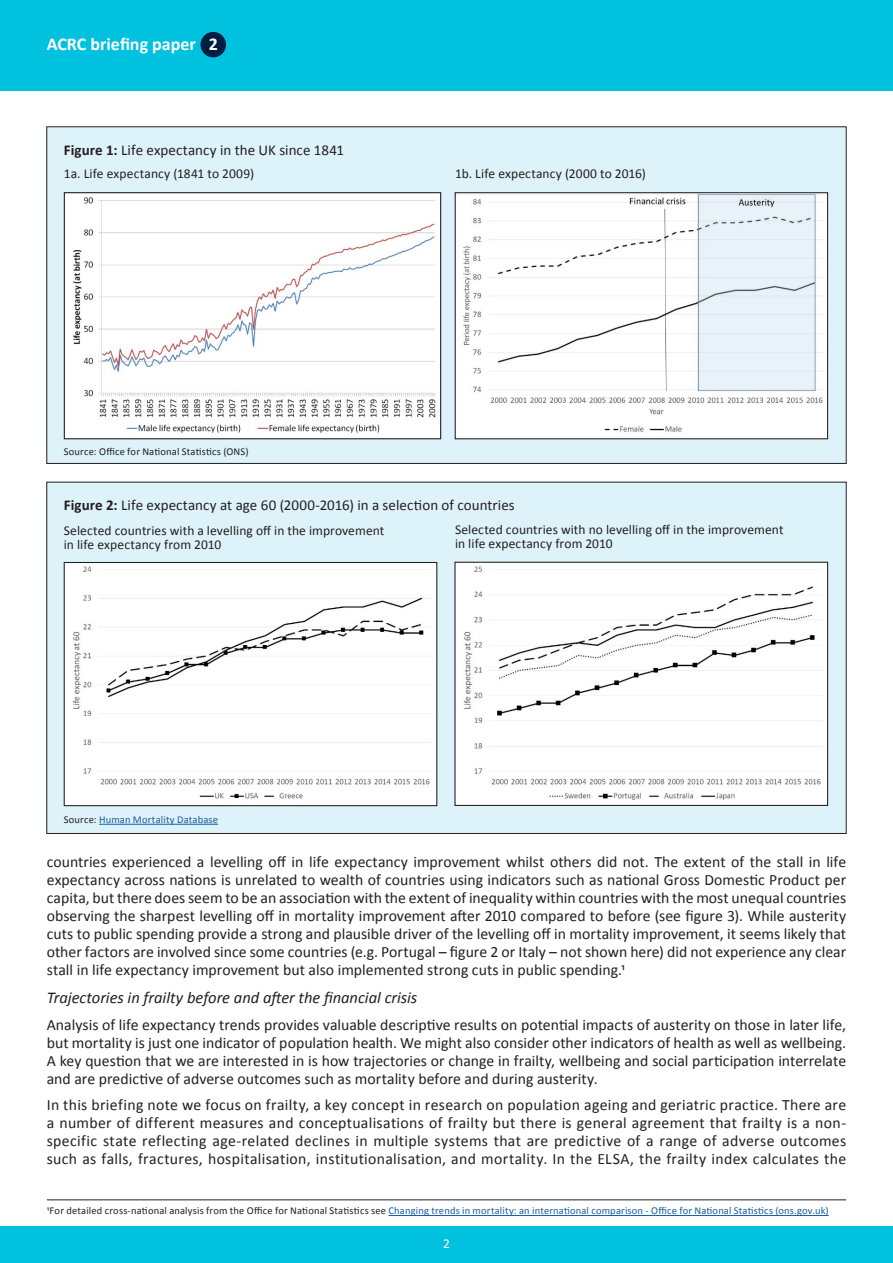
<style>
.page{position:relative;width:893px;height:1263px;background:#fff}
.page>*{position:absolute;margin:0;border:0;box-sizing:border-box;transform-origin:0 0}
.t1{font:700 18px "Calibri";color:#fff}
.Body_paragraph{font:italic 16.5px "Calibri";letter-spacing:-.005em;color:#231f20}
.Body_paragraph-2{font:15.75px/18px "Calibri";letter-spacing:.005em;color:#231f20;text-align:justify}
.references{font:15px "Calibri";letter-spacing:.005em;color:#231f20}
.references-2{font:13.5px/13.5px "Calibri";letter-spacing:.005em;color:#231f20}
.references-3{font:13.5px "Calibri";color:#fff}
.references-4{font:10.5px "Calibri";letter-spacing:.015em;color:#175d9e}
.references-5{font:10.5px "Calibri";letter-spacing:.015em;color:#231f20}
.s1{font-weight:700}
.s2{color:#231f20}
</style>
<div class="page">
<div style="left:0;top:0;width:893px;height:91px;background:#00c2df"></div>
<div style="left:0;top:1227px;width:893px;height:36px;background:#00c2df"></div>
<div style="left:47px;top:127px;width:799px;height:336px;background:#ddf3f9"></div>
<div style="left:200px;top:32px;width:26px;height:25px;background:#001e41;border-radius:50%"></div>
<img style="left:66px;top:194px;width:373px;height:243px">
<div style="left:64px;top:192px;width:377px;height:247px;border:1px solid #231f20"></div>
<img style="left:457px;top:194px;width:369px;height:243px">
<div style="left:455px;top:192px;width:373px;height:247px;border:1px solid #231f20"></div>
<div style="left:47px;top:482px;width:799px;height:351px;background:#ddf3f9"></div>
<img style="left:66px;top:564px;width:369px;height:240px">
<div style="left:64px;top:562px;width:373px;height:244px;border:1px solid #231f20"></div>
<img style="left:456px;top:564px;width:370px;height:240px">
<div style="left:454px;top:562px;width:374px;height:244px;border:1px solid #231f20"></div>
<hr style="left:99px;top:824px;width:119px;height:1px;background:#175d9e">
<hr style="left:389px;top:1215px;width:440px;height:1px;background:#175d9e">
<hr style="left:47px;top:1199px;width:799px;height:1px;background:#231f20">
<p class="t1" style="left:47px;top:32px;width:151px">ACRC briefing paper</p>
<p class="t1" style="left:209px;top:31px;width:11px">2</p>
<p class="references" style="left:64px;top:140px;width:282px"><span class="s1">Figure 1:</span> Life expectancy in the UK since 1841</p>
<p class="references-2" style="left:64px;top:167px;width:192px">1a. Life expectancy (1841 to 2009)</p>
<p class="references-2" style="left:455px;top:166px;width:192px">1b. Life expectancy (2000 to 2016)</p>
<p class="references-5" style="left:64px;top:445px;width:186px">Source: Office for National Statistics (ONS)</p>
<p class="references" style="left:64px;top:495px;width:452px"><span class="s1">Figure 2:</span> Life expectancy at age 60 (2000-2016) in a selection of countries</p>
<p class="references-2" style="left:64px;top:523px;width:322px">Selected countries with a levelling off in the improvement in life expectancy from 2010</p>
<p class="references-2" style="left:455px;top:523px;width:330px">Selected countries with no levelling off in the improvement in life expectancy from 2010</p>
<p class="references-4" style="left:64px;top:812px;width:156px"><span class="s2">Source:</span> Human Mortality Database</p>
<p class="Body_paragraph-2" style="left:47px;top:852px;width:801px">countries experienced a levelling off in life expectancy improvement whilst others did not. The extent of the stall in life expectancy across nations is unrelated to wealth of countries using indicators such as national Gross Domestic Product per capita, but there does seem to be an association with the extent of inequality within countries with the most unequal countries observing the sharpest levelling off in mortality improvement after 2010 compared to before (see figure 3). While austerity cuts to public spending provide a strong and plausible driver of the levelling off in mortality improvement, it seems likely that other factors are involved since some countries (e.g. Portugal – figure 2 or Italy – not shown here) did not experience any clear stall in life expectancy improvement but also implemented strong cuts in public spending.1</p>
<p class="Body_paragraph" style="left:47px;top:986px;width:372px">Trajectories in frailty before and after the financial crisis</p>
<p class="Body_paragraph-2" style="left:47px;top:1015px;width:801px">Analysis of life expectancy trends provides valuable descriptive results on potential impacts of austerity on those in later life, but mortality is just one indicator of population health. We might also consider other indicators of health as well as wellbeing.<br>A key question that we are interested in is how trajectories or change in frailty, wellbeing and social participation interrelate and are predictive of adverse outcomes such as mortality before and during austerity.</p>
<p class="Body_paragraph-2" style="left:47px;top:1095px;width:801px">In this briefing note we focus on frailty, a key concept in research on population ageing and geriatric practice. There are a number of different measures and conceptualisations of frailty but there is general agreement that frailty is a non&shy;specific state reflecting age-related declines in multiple systems that are predictive of a range of adverse outcomes such as falls, fractures, hospitalisation, institutionalisation, and mortality. In the ELSA, the frailty index calculates the</p>
<p class="references-4" style="left:47px;top:1203px;width:783px"><span class="s2">1For detailed cross-national analysis from the Office for National Statistics see</span> Changing trends in mortality: an international comparison - Office for National Statistics (ons.gov.uk)</p>
<p class="references-3" style="left:443px;top:1234px;width:8px">2</p>
</div>
